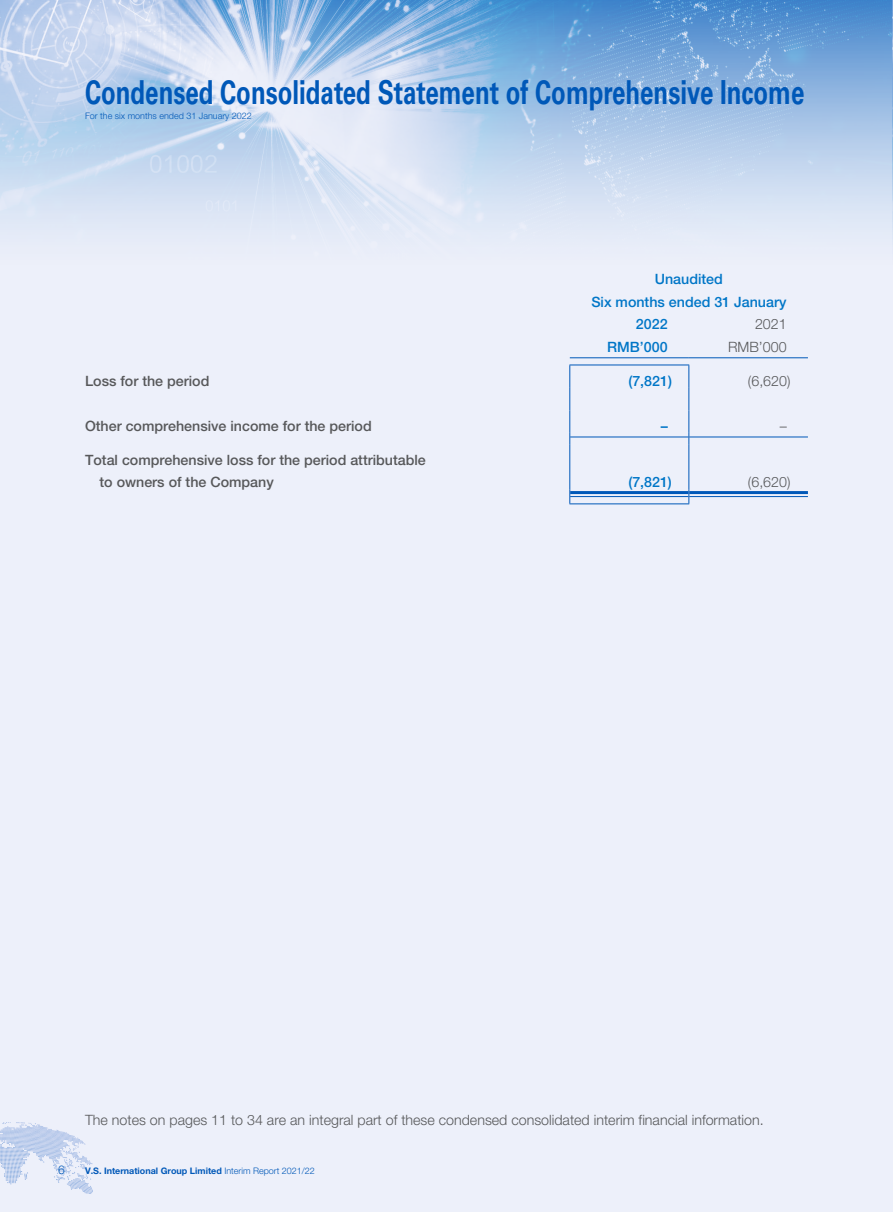
<style>
.page{position:relative;width:893px;height:1212px;background:#edf0fa}
.page>*{position:absolute;margin:0;border:0;box-sizing:border-box;transform-origin:0 0}
.t1{font:700 33px "Univers LT Std";color:#0058b8;scale:.73 1}
.t2{font:300 14.25px "Helvetica Neue LT Std";color:#57585a}
.t3{font:500 14.25px/22.5px "Helvetica Neue LT Std";color:#57585a}
.t4{font:500 14.25px "Helvetica Neue LT Std";color:#0076c7}
.t5{font:300 12px "Helvetica Neue LT Std";color:#0058b8}
.t6{font:700 9px "Helvetica Neue LT Std";color:#0058b8}
.t7{font:300 9px "Helvetica Neue LT Std";color:#0058b8}
.s1{font-weight:300}
</style>
<div class="page">
<img style="left:0;top:1123px;width:92px;height:71px">
<img style="left:0;top:0;width:893px;height:245px">
<hr style="left:569px;top:365px;width:120px;height:1px;background:#0058b8">
<svg style="left:569px;top:365px;width:1px;height:79px"></svg>
<svg style="left:688px;top:365px;width:1px;height:79px"></svg>
<hr style="left:569px;top:444px;width:1px;height:45px;background:#0058b8">
<hr style="left:688px;top:444px;width:1px;height:45px;background:#0058b8">
<svg style="left:569px;top:489px;width:1px;height:14px"></svg>
<hr style="left:569px;top:503px;width:120px;height:1px;background:#0058b8">
<svg style="left:688px;top:489px;width:1px;height:14px"></svg>
<hr style="left:570px;top:357px;width:119px;height:1px;background:#0058b8">
<hr style="left:689px;top:357px;width:119px;height:1px;background:#0058b8">
<hr style="left:570px;top:437px;width:118px;height:1px;background:#0058b8">
<hr style="left:689px;top:437px;width:119px;height:1px;background:#0058b8">
<hr style="left:570px;top:491px;width:118px;height:3px;background:#0058b8">
<hr style="left:570px;top:496px;width:118px;height:1px;background:#0058b8">
<hr style="left:689px;top:491px;width:119px;height:3px;background:#0058b8">
<hr style="left:689px;top:496px;width:119px;height:1px;background:#0058b8">
<h1 class="t1" style="left:85px;top:73px;width:987px">Condensed Consolidated Statement of Comprehensive Income</h1>
<p class="t7" style="left:85px;top:110px;width:168px">For the six months ended 31 January 2022</p>
<p class="t4" style="left:655px;top:271px;width:70px">Unaudited</p>
<p class="t4" style="left:591px;top:293px;width:197px">Six months ended 31 January</p>
<p class="t4" style="left:636px;top:316px;width:33px">2022</p>
<p class="t2" style="left:755px;top:316px;width:33px">2021</p>
<p class="t4" style="left:607px;top:338px;width:62px">RMB’000</p>
<p class="t2" style="left:728px;top:338px;width:60px">RMB’000</p>
<p class="t3" style="left:85px;top:370px;width:126px">Loss for the period</p>
<p class="t4" style="left:628px;top:372px;width:45px">(7,821)</p>
<p class="t2" style="left:748px;top:372px;width:44px">(6,620)</p>
<p class="t3" style="left:85px;top:415px;width:288px">Other comprehensive income for the period</p>
<p class="t4" style="left:661px;top:417px;width:9px">–</p>
<p class="t2" style="left:780px;top:417px;width:9px">–</p>
<p class="t3" style="left:100px;top:448px;width:328px;text-indent:-14px">Total comprehensive loss for the period attributable to owners of the Company</p>
<p class="t4" style="left:628px;top:474px;width:45px">(7,821)</p>
<p class="t2" style="left:748px;top:474px;width:44px">(6,620)</p>
<p class="t2" style="left:85px;top:1111px;width:680px">The notes on pages 11 to 34 are an integral part of these condensed consolidated interim financial information.</p>
<p class="t5" style="left:58px;top:1163px;width:8px">6</p>
<p class="t6" style="left:85px;top:1165px;width:231px">V.S. International Group Limited <span class="s1">Interim Report 2021/22</span></p>
</div>
